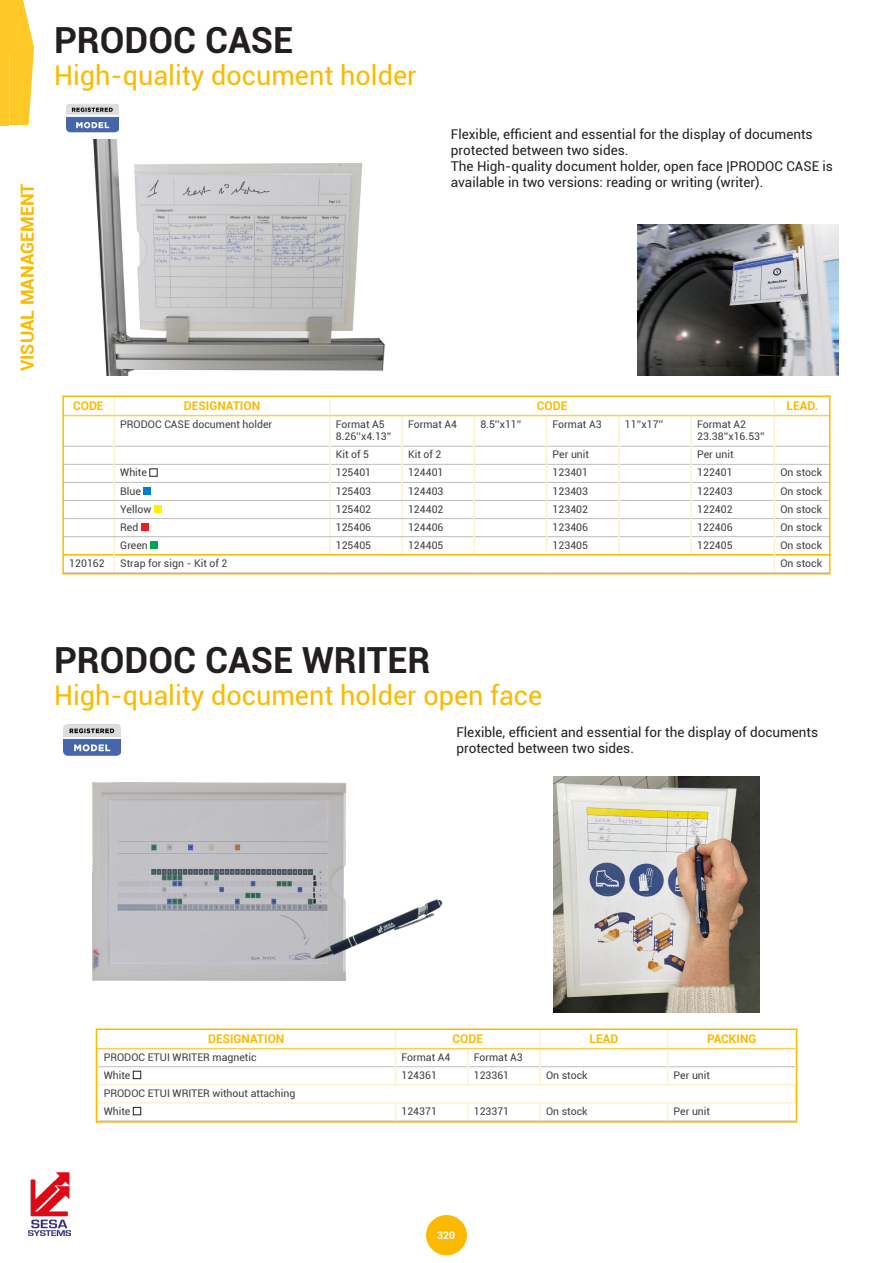
<style>
.page{position:relative;width:893px;height:1263px;background:#fff}
.page>*{position:absolute;margin:0;border:0;box-sizing:border-box;transform-origin:0 0}
.t1{font:700 36px "Roboto";color:#231f20}
.t2{font:27px "Roboto";color:#fbba00}
.t3{font:700 18px "Roboto";color:#fbba00}
.t4{font:13.5px/16.2px "Roboto";color:#231f20}
.t5{font:700 12px "Roboto";color:#fbba00}
.t6{font:10.5px/12.6px "Roboto";color:#3e3e3f}
.t7{font:700 10.5px "Roboto";color:#fff}
</style>
<div class="page">
<div style="left:426px;top:1215px;width:41px;height:40px;background:#fbba00;border-radius:50%"></div>
<img style="left:28px;top:1172px;width:43px;height:63px">
<svg style="left:0;top:0;width:34px;height:125px;background:#fecf3f"></svg>
<img style="left:93px;top:139px;width:292px;height:237px">
<img style="left:92px;top:782px;width:351px;height:199px">
<img style="left:638px;top:225px;width:201px;height:151px">
<img style="left:554px;top:776px;width:205px;height:237px">
<svg style="left:62px;top:395px;width:769px;height:180px"></svg>
<svg style="left:95px;top:1028px;width:703px;height:95px"></svg>
<img style="left:66px;top:104px;width:52px;height:29px">
<img style="left:64px;top:724px;width:57px;height:32px">
<h3 class="t3" style="left:15px;top:371px;width:189px;rotate:-90deg">VISUAL MANAGEMENT</h3>
<h1 class="t1" style="left:54px;top:14px;width:241px">PRODOC CASE</h1>
<h2 class="t2" style="left:54px;top:56px;width:364px">High-quality document holder</h2>
<p class="t4" style="left:451px;top:125px;width:384px">Flexible, efficient and essential for the display of documents protected between two sides.<br>The High-quality document holder, open face |PRODOC CASE is available in two versions: reading or writing (writer).</p>
<p class="t5" style="left:73px;top:397px;width:32px">CODE</p>
<p class="t5" style="left:184px;top:397px;width:78px">DESIGNATION</p>
<p class="t5" style="left:537px;top:397px;width:32px">CODE</p>
<p class="t5" style="left:787px;top:397px;width:33px">LEAD.</p>
<p class="t6" style="left:120px;top:417px;width:154px">PRODOC CASE document holder</p>
<p class="t6" style="left:336px;top:417px;width:57px">Format A5<br>8.26’’x4.13’’</p>
<p class="t6" style="left:408px;top:417px;width:50px">Format A4</p>
<p class="t6" style="left:480px;top:417px;width:43px">8.5’’x11’’</p>
<p class="t6" style="left:553px;top:417px;width:50px">Format A3</p>
<p class="t6" style="left:625px;top:417px;width:40px">11’’x17’’</p>
<p class="t6" style="left:697px;top:417px;width:69px">Format A2<br>23.38’’x16.53’’</p>
<p class="t6" style="left:336px;top:448px;width:35px">Kit of 5</p>
<p class="t6" style="left:408px;top:448px;width:35px">Kit of 2</p>
<p class="t6" style="left:553px;top:448px;width:38px">Per unit</p>
<p class="t6" style="left:697px;top:448px;width:38px">Per unit</p>
<p class="t6" style="left:120px;top:466px;width:28px">White</p>
<p class="t6" style="left:336px;top:466px;width:37px">125401</p>
<p class="t6" style="left:408px;top:466px;width:37px">124401</p>
<p class="t6" style="left:553px;top:466px;width:37px">123401</p>
<p class="t6" style="left:697px;top:466px;width:37px">122401</p>
<p class="t6" style="left:780px;top:466px;width:43px">On stock</p>
<p class="t6" style="left:120px;top:484px;width:22px">Blue</p>
<p class="t6" style="left:336px;top:484px;width:37px">125403</p>
<p class="t6" style="left:408px;top:484px;width:37px">124403</p>
<p class="t6" style="left:553px;top:484px;width:37px">123403</p>
<p class="t6" style="left:697px;top:484px;width:37px">122403</p>
<p class="t6" style="left:780px;top:484px;width:43px">On stock</p>
<p class="t6" style="left:120px;top:502px;width:33px">Yellow</p>
<p class="t6" style="left:336px;top:502px;width:37px">125402</p>
<p class="t6" style="left:408px;top:502px;width:37px">124402</p>
<p class="t6" style="left:553px;top:502px;width:37px">123402</p>
<p class="t6" style="left:697px;top:502px;width:37px">122402</p>
<p class="t6" style="left:780px;top:502px;width:43px">On stock</p>
<p class="t6" style="left:120px;top:520px;width:20px">Red</p>
<p class="t6" style="left:336px;top:520px;width:37px">125406</p>
<p class="t6" style="left:408px;top:520px;width:37px">124406</p>
<p class="t6" style="left:553px;top:520px;width:37px">123406</p>
<p class="t6" style="left:697px;top:520px;width:37px">122406</p>
<p class="t6" style="left:780px;top:520px;width:43px">On stock</p>
<p class="t6" style="left:120px;top:538px;width:29px">Green</p>
<p class="t6" style="left:336px;top:538px;width:37px">125405</p>
<p class="t6" style="left:408px;top:538px;width:37px">124405</p>
<p class="t6" style="left:553px;top:538px;width:37px">123405</p>
<p class="t6" style="left:697px;top:538px;width:37px">122405</p>
<p class="t6" style="left:780px;top:538px;width:43px">On stock</p>
<p class="t6" style="left:69px;top:556px;width:37px">120162</p>
<p class="t6" style="left:120px;top:556px;width:109px">Strap for sign - Kit of 2</p>
<p class="t6" style="left:780px;top:556px;width:43px">On stock</p>
<h1 class="t1" style="left:54px;top:635px;width:378px">PRODOC CASE WRITER</h1>
<h2 class="t2" style="left:54px;top:677px;width:490px">High-quality document holder open face</h2>
<p class="t4" style="left:456px;top:723px;width:363px">Flexible, efficient and essential for the display of documents protected between two sides.</p>
<p class="t5" style="left:208px;top:1030px;width:78px">DESIGNATION</p>
<p class="t5" style="left:452px;top:1030px;width:32px">CODE</p>
<p class="t5" style="left:589px;top:1030px;width:30px">LEAD</p>
<p class="t5" style="left:707px;top:1030px;width:51px">PACKING</p>
<p class="t6" style="left:104px;top:1050px;width:154px">PRODOC ETUI WRITER magnetic</p>
<p class="t6" style="left:401px;top:1050px;width:50px">Format A4</p>
<p class="t6" style="left:474px;top:1050px;width:50px">Format A3</p>
<p class="t6" style="left:104px;top:1068px;width:28px">White</p>
<p class="t6" style="left:401px;top:1068px;width:37px">124361</p>
<p class="t6" style="left:474px;top:1068px;width:37px">123361</p>
<p class="t6" style="left:546px;top:1068px;width:43px">On stock</p>
<p class="t6" style="left:674px;top:1068px;width:38px">Per unit</p>
<p class="t6" style="left:104px;top:1084px;width:193px;line-height:18.1px">PRODOC ETUI WRITER without attaching<br>White</p>
<p class="t6" style="left:401px;top:1104px;width:37px">124371</p>
<p class="t6" style="left:474px;top:1104px;width:37px">123371</p>
<p class="t6" style="left:546px;top:1104px;width:43px">On stock</p>
<p class="t6" style="left:674px;top:1104px;width:38px">Per unit</p>
<p class="t7" style="left:437px;top:1228px;width:20px">320</p>
</div>
